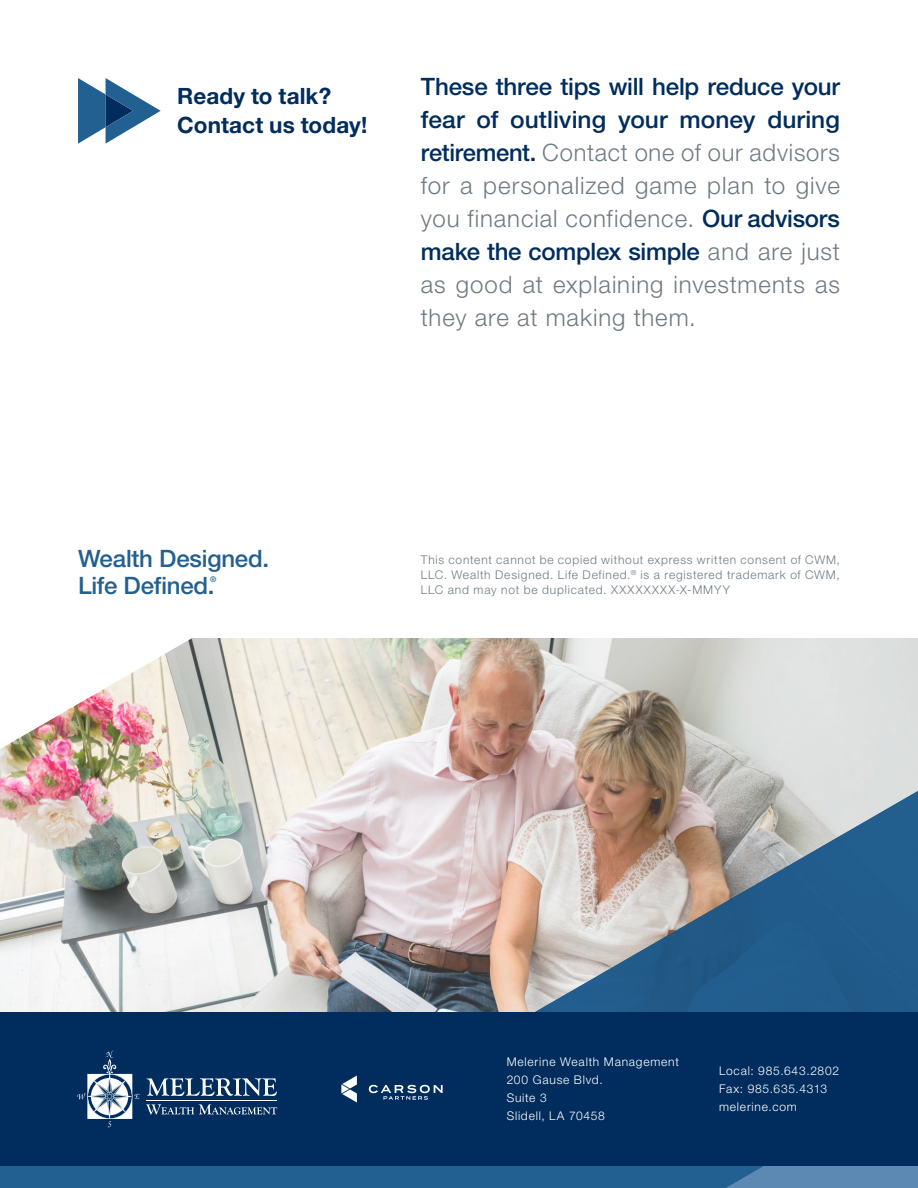
<style>
.page{position:relative;width:918px;height:1188px;background:#fff}
.page>*{position:absolute;margin:0;border:0;box-sizing:border-box;transform-origin:0 0}
.t1{font:300 24px/33px "Helvetica Neue LT Pro";letter-spacing:.035em;color:#6e7b82;text-align:justify}
.t2{font:500 24px/27px "Helvetica Neue LT Pro";letter-spacing:-.01em;color:#236092}
.t3{font:700 22.5px/29.2px "Helvetica Neue LT Pro";letter-spacing:.005em;color:#002d5d}
.t4{font:300 12px/15px "Helvetica Neue LT Pro";letter-spacing:.065em;color:#6e7b82;text-align:justify}
.t5{font:300 12px/18px "Helvetica Neue LT Pro";letter-spacing:.065em;color:#fff}
.t6{font:500 7.8px "Helvetica Neue LT Pro";color:#236092}
.s1{font-weight:500;color:#002d5d}
</style>
<div class="page">
<img style="left:0;top:638px;width:918px;height:374px">
<img style="left:0;top:638px;width:195px;height:111px">
<svg style="left:535px;top:783px;width:383px;height:229px;background:#74899b"></svg>
<div style="left:0;top:1012px;width:918px;height:154px;background:#002d5d"></div>
<div style="left:0;top:1166px;width:918px;height:22px;background:#236092"></div>
<svg style="left:726px;top:1166px;width:192px;height:22px;background:#5584b0"></svg>
<svg style="left:78px;top:78px;width:83px;height:66px"></svg>
<svg style="left:77px;top:1051px;width:63px;height:76px"></svg>
<svg style="left:147px;top:1078px;width:130px;height:18px"></svg>
<svg style="left:146px;top:1104px;width:131px;height:11px"></svg>
<hr style="left:147px;top:1100px;width:130px;height:1px;background:#fff">
<svg style="left:369px;top:1085px;width:74px;height:15px"></svg>
<svg style="left:341px;top:1076px;width:16px;height:26px"></svg>
<p class="t3" style="left:177px;top:81px;width:192px">Ready to talk?<br>Contact us today!</p>
<p class="t1" style="left:421px;top:70px;width:421px"><span class="s1">These three tips will help reduce your fear of outliving your money during retirement.</span> Contact one of our advisors for a personalized game plan to give you financial confidence. <span class="s1">Our advisors make the complex simple</span> and are just as good at explaining investments as they are at making them.</p>
<p class="t2" style="left:78px;top:545px;width:193px">Wealth Designed.<br>Life Defined.</p>
<p class="t6" style="left:210px;top:575px;width:8px">®</p>
<p class="t4" style="left:421px;top:552px;width:421px">This content cannot be copied without express written consent of CWM, LLC. Wealth Designed. Life Defined.<sup>®</sup> is a registered trademark of CWM, LLC and may not be duplicated. XXXXXXXX-X-MMYY</p>
<p class="t5" style="left:507px;top:1053px;width:174px">Melerine Wealth Management<br>200 Gause Blvd.<br>Suite 3<br>Slidell, LA 70458</p>
<p class="t5" style="left:719px;top:1062px;width:121px">Local: 985.643.2802<br>Fax: 985.635.4313 melerine.com</p>
</div>
